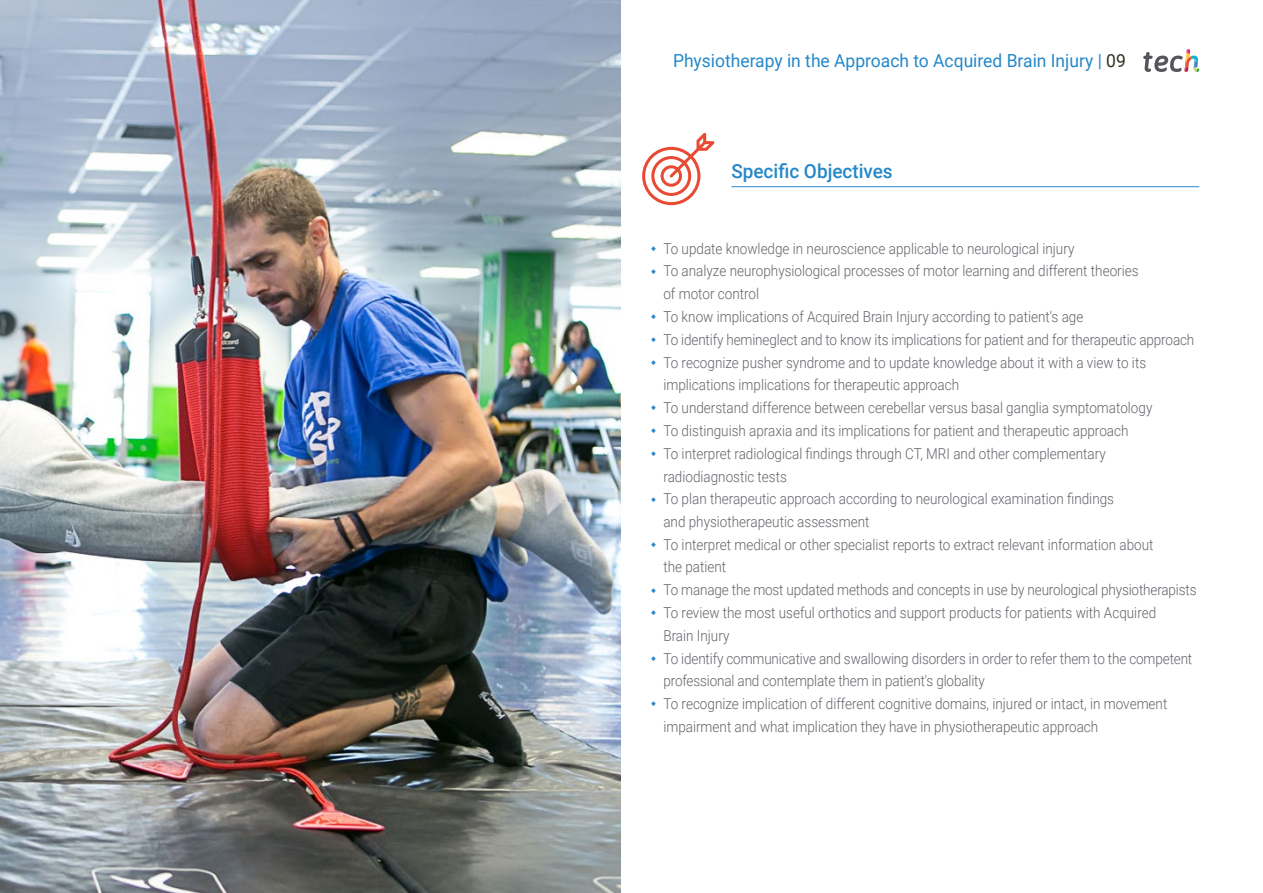
<style>
.page{position:relative;width:1263px;height:893px;background:#fff}
.page>*{position:absolute;margin:0;border:0;box-sizing:border-box;transform-origin:0 0}
.t1{font:500 19.5px "Roboto";color:#2488c9}
.t2{font:18px "Roboto";color:#2488c9}
.t3{font:300 15px/22.8px "Roboto";color:#61646a;scale:.9 1}
.s1{color:#312e20}
</style>
<div class="page">
<img style="left:0;top:0;width:621px;height:893px">
<hr style="left:731px;top:186px;width:468px;height:1px;background:#2488c9">
<svg style="left:642px;top:133px;width:72px;height:72px"></svg>
<svg style="left:1143px;top:49px;width:56px;height:23px"></svg>
<p class="t2" style="left:673px;top:48px;width:454px">Physiotherapy in the Approach to Acquired Brain Injury | <span class="s1">09</span></p>
<h1 class="t1" style="left:731px;top:158px;width:163px">Specific Objectives</h1>
<p class="t3" style="left:663px;top:236px;width:594px">To update knowledge in neuroscience applicable to neurological injury<br>To analyze neurophysiological processes of motor learning and different theories<br>of motor control<br>To know implications of Acquired Brain Injury according to patient's age<br>To identify hemineglect and to know its implications for patient and for therapeutic approach To recognize pusher syndrome and to update knowledge about it with a view to its implications implications for therapeutic approach<br>To understand difference between cerebellar versus basal ganglia symptomatology<br>To distinguish apraxia and its implications for patient and therapeutic approach<br>To interpret radiological findings through CT, MRI and other complementary radiodiagnostic tests<br>To plan therapeutic approach according to neurological examination findings<br>and physiotherapeutic assessment<br>To interpret medical or other specialist reports to extract relevant information about<br>the patient<br>To manage the most updated methods and concepts in use by neurological physiotherapists To review the most useful orthotics and support products for patients with Acquired<br>Brain Injury<br>To identify communicative and swallowing disorders in order to refer them to the competent professional and contemplate them in patient's globality<br>To recognize implication of different cognitive domains, injured or intact, in movement impairment and what implication they have in physiotherapeutic approach</p>
</div>
